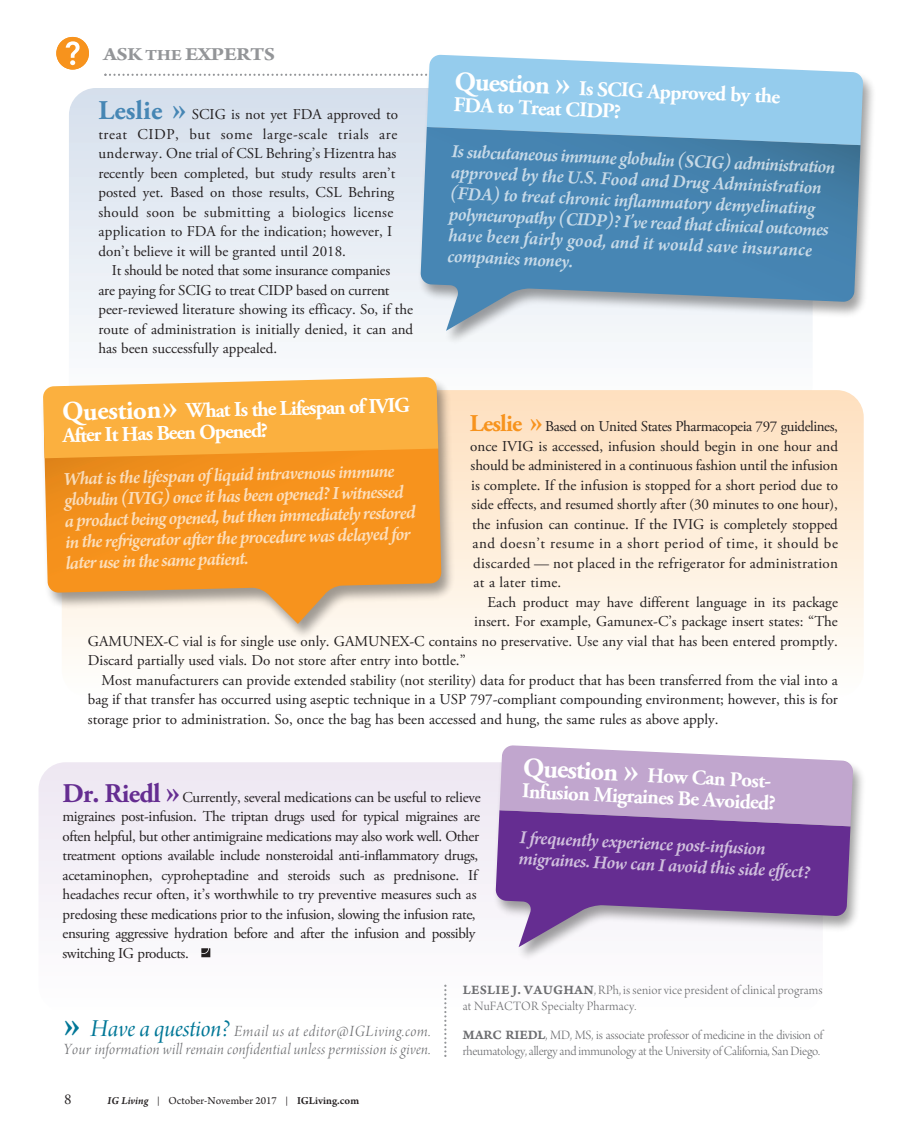
<style>
.page{position:relative;width:905px;height:1139px;background:#fff}
.page>*{position:absolute;margin:0;border:0;box-sizing:border-box;transform-origin:0 0}
.t1{font:700 21px/20.7px "Adobe Garamond Pro";color:#fff}
.t2{font:italic 600 19.5px/20.9px "Arno Pro";color:rgb(255 255 255/.7)}
.t3{font:700 19.5px "Arno Pro";letter-spacing:-.025em;color:#939598;scale:1.15 1}
.t4{font:16.5px/18.8px "Arno Pro Light Italic Display";letter-spacing:.02em;color:#6c6d70}
.t5{font:15px/19.5px "Adobe Garamond Pro";color:#231f20}
.t6{font:15px/19.5px "Adobe Garamond Pro";letter-spacing:-.025em;color:#231f20}
.t7{font:13.5px/16.5px "Arno Pro Light Display";letter-spacing:-.015em;color:#6c6d70}
.t8{font:13.5px/16.5px "Arno Pro Light Display";letter-spacing:.015em;color:#6c6d70}
.t9{font:11.25px "Arno Pro";color:#231f20}
.s1{font-size:16.5px}
.s2{font-weight:700;font-size:27px;color:#4686b4}
.s3{font-weight:700;font-size:33px;color:#4686b4}
.s4{font-size:27px}
.s5{font-size:36px}
.s6{font-weight:700;font-size:24px;color:#f7931d}
.s7{font-weight:700;font-size:30px;color:#f7931d}
.s8{font-weight:700;font-size:27px;color:#652d91}
.s9{font-weight:700;font-size:33px;color:#652d91}
.s10{font-family:"Adobe Garamond Pro";font-weight:700;font-size:38.4px;color:#007797}
.s11{font-family:"Arno Pro Italic Display";font-size:25.8px;color:#007797}
.s12{font-weight:600;font-style:italic}
.s13{font-size:9px}
.s14{font-weight:600}
.s15{font-family:"Arno Pro Smbd Caption"}
</style>
<div class="page">
<div style="left:56px;top:37px;width:33px;height:33px;background:#f7931d;border-radius:50%"></div>
<svg style="left:66px;top:41px;width:14px;height:24px"></svg>
<svg style="left:69px;top:88px;width:743px;height:324px"></svg>
<div style="left:62px;top:390px;width:801px;height:307px;background:linear-gradient(to bottom,#fedfbe,#fefffd);border-radius:27px"></div>
<div style="left:39px;top:762px;width:783px;height:250px;background:#f7f4f9;border-radius:27px"></div>
<img style="left:62px;top:348px;width:437px;height:306px">
<img style="left:336px;top:54px;width:476px;height:326px">
<svg style="left:104px;top:55px;width:708px;height:90px"></svg>
<img style="left:382px;top:65px;width:491px;height:274px">
<svg style="left:201px;top:949px;width:9px;height:8px"></svg>
<img style="left:468px;top:745px;width:396px;height:218px">
<img style="left:43px;top:373px;width:451px;height:280px">
<svg style="left:444px;top:985px;width:2px;height:72px"></svg>
<h2 class="t3" style="left:103px;top:48px;width:151px">ASK <span class="s1">THE</span> EXPERTS</h2>
<p class="t5" style="left:98px;top:106px;width:301px"><span class="s2">Leslie</span> <span class="s3">»</span> SCIG is not yet FDA approved to treat CIDP, but some large-scale trials are underway. One trial of CSL Behring’s Hizentra has recently been completed, but study results aren’t posted yet. Based on those results, CSL Behring should soon be submitting a biologics license application to FDA for the indication; however, I don’t believe it will be granted until 2018.</p>
<p class="t5" style="left:98px;top:262px;width:316px;text-indent:14px">It should be noted that some insurance companies<br>are paying for SCIG to treat CIDP based on current peer-reviewed literature showing its efficacy. So, if the route of administration is initially denied, it can and has been successfully appealed.</p>
<h1 class="t1" style="left:455px;top:76px;width:327px;rotate:2deg"><span class="s4">Question</span> <span class="s5">»</span> Is SCIG Approved by the<br>FDA to Treat CIDP?</h1>
<p class="t2" style="left:451px;top:144px;width:386px;rotate:2deg">Is subcutaneous immune globulin (SCIG) administration approved by the U.S. Food and Drug Administration (FDA) to treat chronic inflammatory demyelinating polyneuropathy (CIDP)? I’ve read that clinical outcomes have been fairly good, and it would save insurance companies money.</p>
<h1 class="t1" style="left:62px;top:403px;width:349px;line-height:22.6px;rotate:-1deg"><span class="s4">Question</span><span class="s5">»</span> What Is the Lifespan of IVIG<br>After It Has Been Opened?</h1>
<p class="t2" style="left:64px;top:469px;width:352px;rotate:-1deg">What is the lifespan of liquid intravenous immune globulin (IVIG) once it has been opened? I witnessed a product being opened, but then immediately restored in the refrigerator after the procedure was delayed for later use in the same patient.</p>
<p class="t5" style="left:470px;top:418px;width:369px;text-align:justify"><span class="s6">Leslie</span> <span class="s7">»</span> Based on United States Pharmacopeia 797 guidelines, once IVIG is accessed, infusion should begin in one hour and should be administered in a continuous fashion until the infusion is complete. If the infusion is stopped for a short period due to side effects, and resumed shortly after (30 minutes to one hour), the infusion can continue. If the IVIG is completely stopped and doesn’t resume in a short period of time, it should be discarded — not placed in the refrigerator for administration at a later time.</p>
<p class="t5" style="left:487px;top:593px;width:352px">Each product may have different language in its package</p>
<p class="t5" style="left:474px;top:613px;width:365px">insert. For example, Gamunex-C’s package insert states: “The</p>
<p class="t5" style="left:88px;top:632px;width:751px">GAMUNEX-C vial is for single use only. GAMUNEX-C contains no preservative. Use any vial that has been entered promptly.</p>
<p class="t5" style="left:88px;top:652px;width:379px">Discard partially used vials. Do not store after entry into bottle.”</p>
<p class="t5" style="left:101px;top:671px;width:738px">Most manufacturers can provide extended stability (not sterility) data for product that has been transferred from the vial into a</p>
<p class="t5" style="left:88px;top:691px;width:751px">bag if that transfer has occurred using aseptic technique in a USP 797-compliant compounding environment; however, this is for</p>
<p class="t5" style="left:88px;top:710px;width:632px">storage prior to administration. So, once the bag has been accessed and hung, the same rules as above apply.</p>
<p class="t6" style="left:62px;top:788px;width:419px"><span class="s8">Dr. Riedl</span> <span class="s9">»</span> Currently, several medications can be useful to relieve migraines post-infusion. The triptan drugs used for typical migraines are often helpful, but other antimigraine medications may also work well. Other treatment options available include nonsteroidal anti-inflammatory drugs, acetaminophen, cyproheptadine and steroids such as prednisone. If headaches recur often, it’s worthwhile to try preventive measures such as predosing these medications prior to the infusion, slowing the infusion rate, ensuring aggressive hydration before and after the infusion and possibly switching IG products.</p>
<h1 class="t1" style="left:523px;top:759px;width:255px;line-height:22px;rotate:3deg"><span class="s4">Question</span> <span class="s5">»</span> How Can Post-<br>Infusion Migraines Be Avoided?</h1>
<h2 class="t2" style="left:520px;top:828px;width:293px;rotate:3deg">I frequently experience post-infusion migraines. How can I avoid this side effect?</h2>
<p class="t4" style="left:64px;top:1023px;width:368px"><span class="s10">»</span> <span class="s11">Have a question?</span> Email us at editor@IGLiving.com.<br>Your information will remain confidential unless permission is given.</p>
<p class="t5" style="left:64px;top:1091px;width:9px">8</p>
<p class="t9" style="left:107px;top:1096px;width:253px"><span class="s12">IG Living</span> <span class="s13">|</span> October-November 2017 <span class="s13">|</span> <span class="s14">IGLiving.com</span></p>
<p class="t8" style="left:463px;top:983px;width:361px"><span class="s15">LESLIE J. VAUGHAN</span>, RPh, is senior vice president of clinical programs at NuFACTOR Specialty Pharmacy.</p>
<p class="t7" style="left:463px;top:1028px;width:361px"><span class="s15">MARC RIEDL</span>, MD, MS, is associate professor of medicine in the division of rheumatology, allergy and immunology at the University of California, San Diego.</p>
</div>
